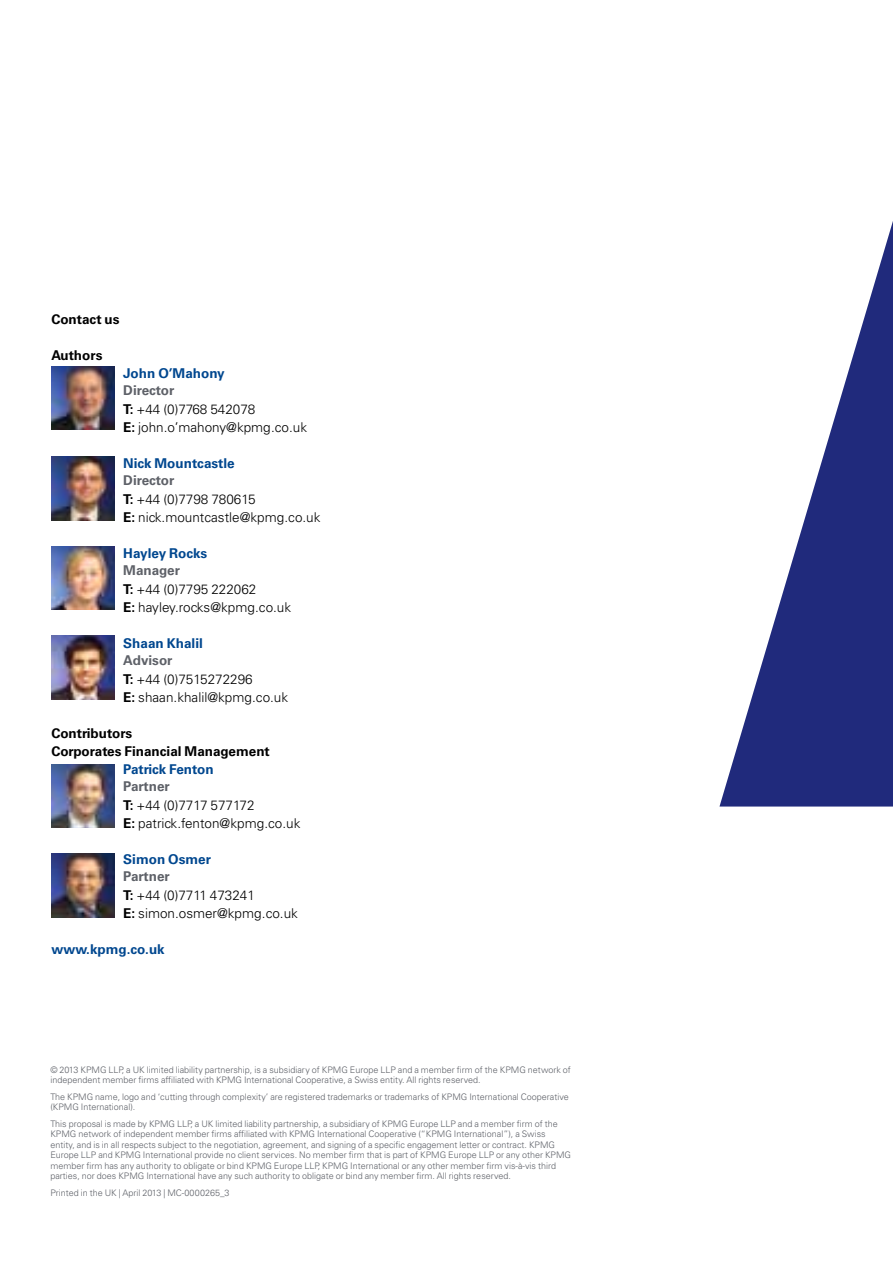
<style>
.page{position:relative;width:893px;height:1263px;background:#fff}
.page>*{position:absolute;margin:0;border:0;box-sizing:border-box;transform-origin:0 0}
.t1{font:300 13.5px/19.5px "Univers LT Std";color:#000}
.t2{font:700 13.5px "Univers LT Std";color:#00478f}
.t3{font:700 13.5px/18px "Univers LT Std";color:#000}
.t4{font:300 9px/10.5px "Univers LT Std";color:#5e6168}
.s1{font-weight:700;color:#5e6168}
.s2{font-weight:700}
</style>
<div class="page">
<svg style="left:719px;top:221px;width:174px;height:585px"></svg>
<img style="left:51px;top:366px;width:64px;height:64px">
<img style="left:51px;top:456px;width:64px;height:64px">
<img style="left:51px;top:546px;width:64px;height:64px">
<img style="left:51px;top:764px;width:64px;height:64px">
<img style="left:51px;top:636px;width:64px;height:63px">
<img style="left:51px;top:853px;width:64px;height:64px">
<h1 class="t3" style="left:51px;top:310px;width:70px">Contact us</h1>
<h1 class="t3" style="left:51px;top:346px;width:53px">Authors</h1>
<h1 class="t2" style="left:123px;top:365px;width:103px">John O’Mahony</h1>
<h1 class="t1" style="left:123px;top:380px;width:134px"><span class="s1">Director<br></span><span class="s2">T:</span> +44 (0)7768 542078</h1>
<h1 class="t1" style="left:123px;top:417px;width:185px"><span class="s2">E:</span> john.o’mahony@kpmg.co.uk</h1>
<h1 class="t2" style="left:123px;top:455px;width:113px">Nick Mountcastle</h1>
<h1 class="t1" style="left:123px;top:470px;width:134px"><span class="s1">Director<br></span><span class="s2">T:</span> +44 (0)7798 780615</h1>
<h1 class="t1" style="left:123px;top:507px;width:199px"><span class="s2">E:</span> nick.mountcastle@kpmg.co.uk</h1>
<h1 class="t2" style="left:123px;top:545px;width:85px">Hayley Rocks</h1>
<h1 class="t1" style="left:123px;top:560px;width:135px"><span class="s1">Manager<br></span><span class="s2">T:</span> +44 (0)7795 222062</h1>
<h1 class="t1" style="left:123px;top:597px;width:169px"><span class="s2">E:</span> hayley.rocks@kpmg.co.uk</h1>
<h1 class="t2" style="left:123px;top:635px;width:81px">Shaan Khalil</h1>
<h1 class="t1" style="left:123px;top:650px;width:131px"><span class="s1">Advisor<br></span><span class="s2">T:</span> +44 (0)7515272296</h1>
<h1 class="t1" style="left:123px;top:687px;width:166px"><span class="s2">E:</span> shaan.khalil@kpmg.co.uk</h1>
<h1 class="t3" style="left:51px;top:724px;width:220px">Contributors<br>Corporates Financial Management</h1>
<h1 class="t2" style="left:123px;top:761px;width:92px">Patrick Fenton</h1>
<h1 class="t1" style="left:123px;top:776px;width:133px"><span class="s1">Partner<br></span><span class="s2">T:</span> +44 (0)7717 577172</h1>
<h1 class="t1" style="left:123px;top:813px;width:179px"><span class="s2">E:</span> patrick.fenton@kpmg.co.uk</h1>
<h1 class="t2" style="left:123px;top:851px;width:89px">Simon Osmer</h1>
<h1 class="t1" style="left:123px;top:866px;width:133px"><span class="s1">Partner<br></span><span class="s2">T:</span> +44 (0)7711 473241</h1>
<h1 class="t1" style="left:123px;top:903px;width:176px"><span class="s2">E:</span> simon.osmer@kpmg.co.uk</h1>
<h1 class="t2" style="left:51px;top:941px;width:115px">www.kpmg.co.uk</h1>
<p class="t4" style="left:50px;top:1064px;width:522px">© 2013 KPMG LLP, a UK limited liability partnership, is a subsidiary of KPMG Europe LLP and a member firm of the KPMG network of independent member firms affiliated with KPMG International Cooperative, a Swiss entity. All rights reserved.</p>
<p class="t4" style="left:50px;top:1091px;width:520px">The KPMG name, logo and ‘cutting through complexity’ are registered trademarks or trademarks of KPMG International Cooperative (KPMG International).</p>
<p class="t4" style="left:50px;top:1118px;width:522px">This proposal is made by KPMG LLP, a UK limited liability partnership, a subsidiary of KPMG Europe LLP and a member firm of the KPMG network of independent member firms affiliated with KPMG International Cooperative (“KPMG International”), a Swiss entity, and is in all respects subject to the negotiation, agreement, and signing of a specific engagement letter or contract. KPMG Europe LLP and KPMG International provide no client services. No member firm that is part of KPMG Europe LLP or any other KPMG member firm has any authority to obligate or bind KPMG Europe LLP, KPMG International or any other member firm vis-à-vis third parties, nor does KPMG International have any such authority to obligate or bind any member firm. All rights reserved.</p>
<p class="t4" style="left:50px;top:1187px;width:181px">Printed in the UK | April 2013 | MC-0000265_3</p>
</div>
